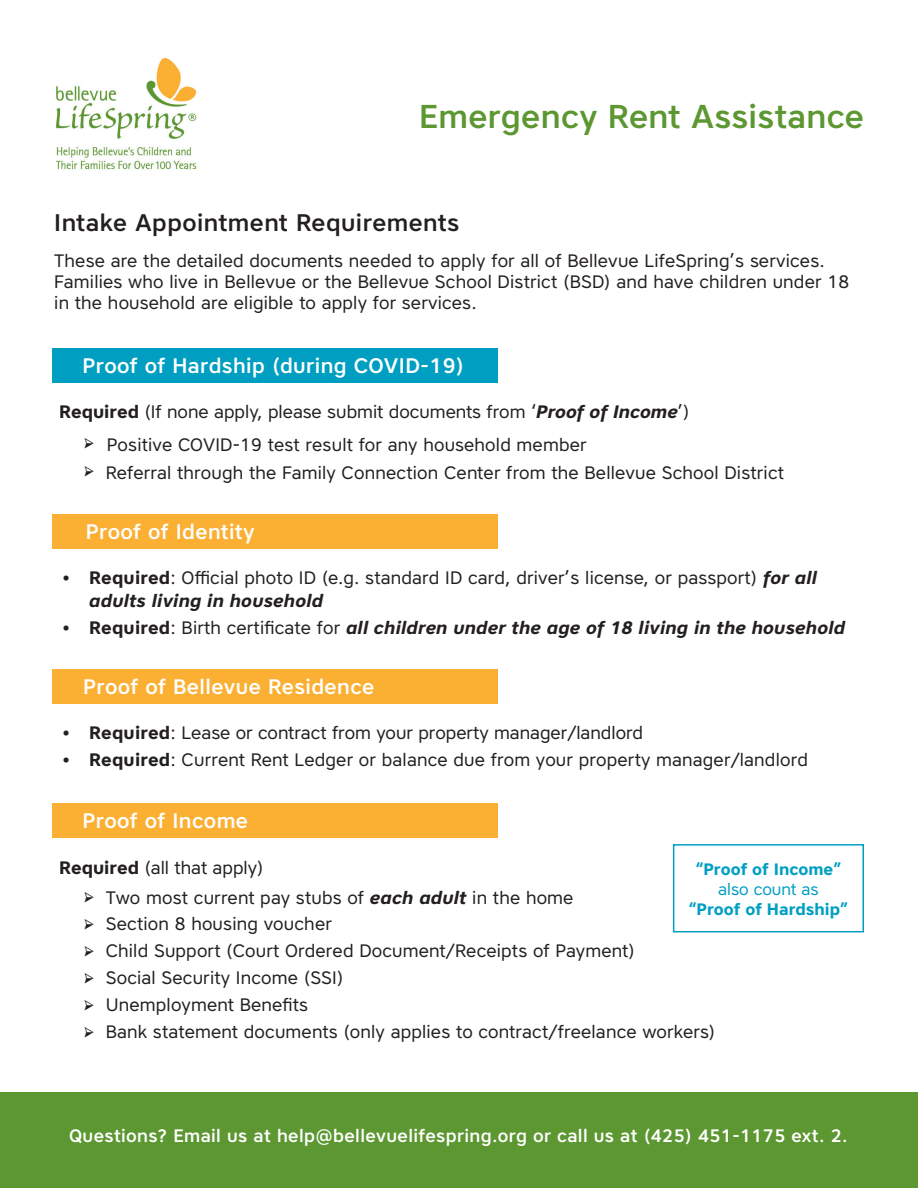
<style>
.page{position:relative;width:918px;height:1188px;background:#fff}
.page>*{position:absolute;margin:0;border:0;box-sizing:border-box;transform-origin:0 0}
.t1{font:500 33px "Core Sans A55";letter-spacing:.01em;color:#5c9731}
.t2{font:500 24px "Core Sans A55";letter-spacing:.02em;color:#231f20}
.t3{font:500 21px "Core Sans A55";letter-spacing:.02em;color:#fff}
.t4{font:18px/21px "Core Sans A45";letter-spacing:.01em;color:#231f20}
.t5{font:500 18px "Core Sans A55";letter-spacing:.02em;color:#fff}
.t6{font:italic 700 18px "Core Sans A65";letter-spacing:.01em;color:#231f20}
.t7{font:18px "Minion Pro";color:#231f20}
.t8{font:700 16.5px "Core Sans A65";color:#009fc2}
.t9{font:16.5px "Core Sans A45";color:#009fc2}
.s1{font-family:"Core Sans A65";font-weight:700}
.s2{font-family:"Core Sans A65";font-weight:700;font-style:italic}
.s3{font-style:normal}
.s4{font-family:"Core Sans A45";font-weight:400;font-style:normal}
</style>
<div class="page">
<div style="left:0;top:1093px;width:918px;height:95px;background:#5c9731"></div>
<img style="left:57px;top:58px;width:140px;height:112px">
<div style="left:53px;top:514px;width:445px;height:34px;background:#fbb034"></div>
<div style="left:52px;top:669px;width:446px;height:35px;background:#fbb034"></div>
<div style="left:53px;top:803px;width:445px;height:34px;background:#fbb034"></div>
<div style="left:53px;top:349px;width:445px;height:34px;background:#009fc2"></div>
<div style="left:673px;top:844px;width:191px;height:88px;border:2px solid #009fc2"></div>
<p class="t1" style="left:419px;top:94px;width:446px">Emergency Rent Assistance</p>
<p class="t2" style="left:54px;top:207px;width:407px">Intake Appointment Requirements</p>
<p class="t4" style="left:54px;top:250px;width:796px">These are the detailed documents needed to apply for all of Bellevue LifeSpring’s services.<br>Families who live in Bellevue or the Bellevue School District (BSD) and have children under 18 in the household are eligible to apply for services.</p>
<p class="t3" style="left:83px;top:352px;width:383px">Proof of Hardship (during COVID-19)</p>
<p class="t4" style="left:59px;top:401px;width:632px"><span class="s1">Required</span> (If none apply, please submit documents from ‘<span class="s2">Proof of Income</span>’)</p>
<p class="t7" style="left:84px;top:430px;width:12px">➢</p>
<p class="t4" style="left:107px;top:433px;width:481px">Positive COVID-19 test result for any household member</p>
<p class="t7" style="left:84px;top:458px;width:12px">➢</p>
<p class="t4" style="left:106px;top:462px;width:680px">Referral through the Family Connection Center from the Bellevue School District</p>
<p class="t3" style="left:86px;top:517px;width:170px">Proof of Identity</p>
<p class="t4" style="left:89px;top:566px;width:729px;line-height:22.5px;text-indent:-27px"><span class="s1">• Required</span>: Official photo ID (e.g. standard ID card, driver’s license, or passport) <span class="s2">for all adults living in household</span></p>
<p class="t6" style="left:62px;top:616px;width:784px"><span class="s3">• Required</span><span class="s4">: Birth certificate for</span> all children under the age of 18 living in the household</p>
<p class="t3" style="left:83px;top:673px;width:293px">Proof of Bellevue Residence</p>
<p class="t4" style="left:62px;top:721px;width:582px"><span class="s1">• Required</span>: Lease or contract from your property manager/landlord</p>
<p class="t4" style="left:62px;top:749px;width:747px"><span class="s1">• Required</span>: Current Rent Ledger or balance due from your property manager/landlord</p>
<p class="t3" style="left:83px;top:806px;width:167px">Proof of Income</p>
<p class="t4" style="left:59px;top:856px;width:206px"><span class="s1">Required</span> (all that apply)</p>
<p class="t7" style="left:84px;top:884px;width:12px">➢</p>
<p class="t4" style="left:106px;top:886px;width:469px">Two most current pay stubs of <span class="s2">each adult</span> in the home</p>
<p class="t7" style="left:84px;top:911px;width:12px">➢</p>
<p class="t4" style="left:106px;top:913px;width:228px">Section 8 housing voucher</p>
<p class="t8" style="left:695px;top:858px;width:148px">“Proof of Income”</p>
<p class="t9" style="left:718px;top:878px;width:102px">also count as</p>
<p class="t8" style="left:688px;top:898px;width:162px">“Proof of Hardship”</p>
<p class="t7" style="left:84px;top:938px;width:12px">➢</p>
<p class="t4" style="left:106px;top:940px;width:531px">Child Support (Court Ordered Document/Receipts of Payment)</p>
<p class="t7" style="left:84px;top:965px;width:12px">➢</p>
<p class="t4" style="left:106px;top:967px;width:239px">Social Security Income (SSI)</p>
<p class="t7" style="left:84px;top:992px;width:12px">➢</p>
<p class="t4" style="left:106px;top:994px;width:204px">Unemployment Benefits</p>
<p class="t7" style="left:84px;top:1019px;width:12px">➢</p>
<p class="t4" style="left:106px;top:1021px;width:611px">Bank statement documents (only applies to contract/freelance workers)</p>
<p class="t5" style="left:69px;top:1124px;width:780px">Questions? Email us at help@bellevuelifespring.org or call us at (425) 451-1175 ext. 2.</p>
</div>
